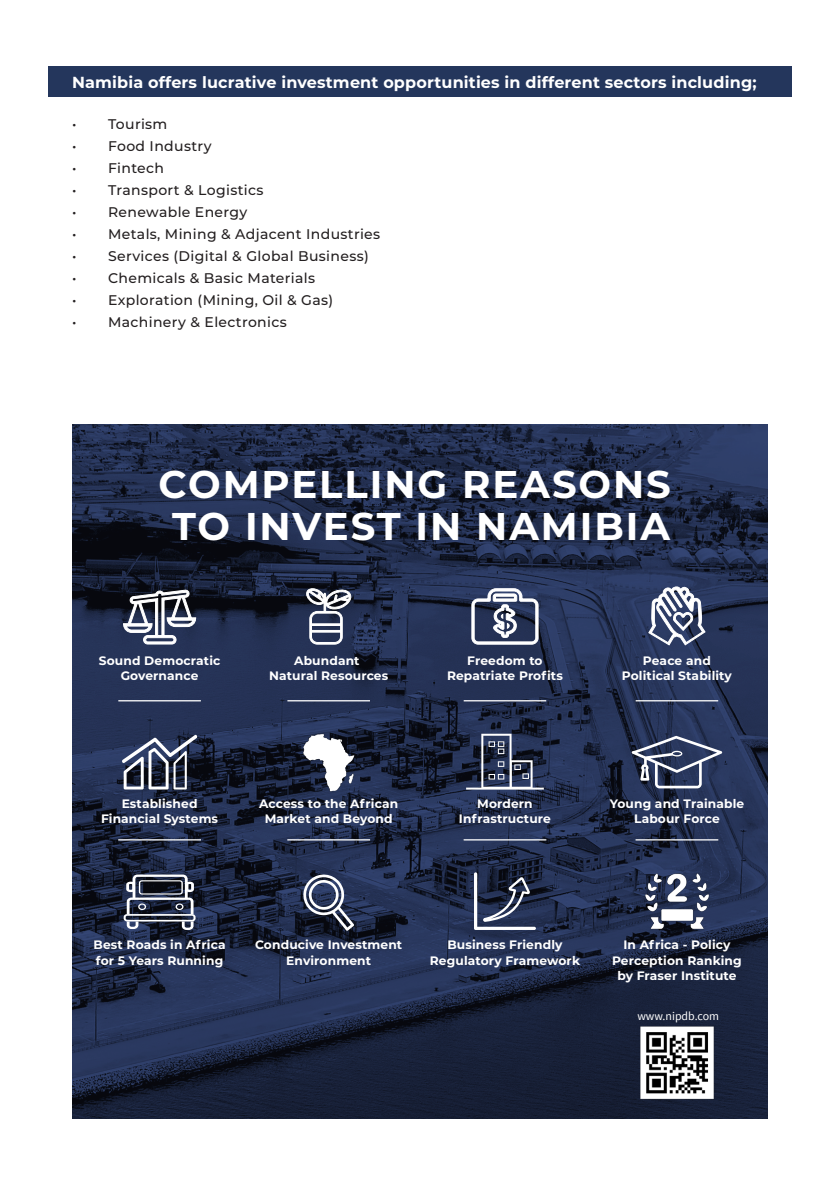
<style>
.page{position:relative;width:840px;height:1191px;background:#fff}
.page>*{position:absolute;margin:0;border:0;box-sizing:border-box;transform-origin:0 0}
.t1{font:700 38.6px/41.8px "Montserrat";letter-spacing:.05em;color:#fff;text-align:center}
.Paragraph_Style_1{font:700 16px "Montserrat";letter-spacing:.01em;color:#fff}
.t2{font:500 14px "Montserrat";letter-spacing:.025em;color:#231f20}
.t3{font:700 12.2px/15.4px "Montserrat";letter-spacing:.01em;color:#fff;text-align:center}
.t4{font:12px "Source Sans Pro";color:#fff}
</style>
<div class="page">
<div style="left:48px;top:66px;width:743px;height:31px;background:#24365c"></div>
<img style="left:72px;top:424px;width:695px;height:695px">
<hr style="left:463px;top:839px;width:83px;height:1px;background:#fff">
<hr style="left:118px;top:700px;width:83px;height:1px;background:#fff">
<hr style="left:118px;top:839px;width:83px;height:1px;background:#fff">
<hr style="left:287px;top:700px;width:83px;height:1px;background:#fff">
<hr style="left:287px;top:839px;width:83px;height:1px;background:#fff">
<hr style="left:463px;top:700px;width:83px;height:1px;background:#fff">
<hr style="left:635px;top:700px;width:82px;height:1px;background:#fff">
<hr style="left:635px;top:839px;width:83px;height:1px;background:#fff">
<img style="left:631px;top:1018px;width:91px;height:89px">
<svg style="left:305px;top:588px;width:47px;height:56px"></svg>
<svg style="left:471px;top:588px;width:67px;height:56px"></svg>
<svg style="left:648px;top:586px;width:56px;height:59px"></svg>
<svg style="left:121px;top:734px;width:77px;height:55px"></svg>
<img style="left:294px;top:729px;width:68px;height:67px">
<svg style="left:466px;top:733px;width:77px;height:56px;background:#414a62"></svg>
<svg style="left:631px;top:736px;width:90px;height:52px;background:#4f5a76"></svg>
<svg style="left:124px;top:874px;width:71px;height:56px;background:#545a69"></svg>
<svg style="left:303px;top:872px;width:51px;height:58px"></svg>
<svg style="left:473px;top:872px;width:62px;height:58px"></svg>
<img style="left:639px;top:864px;width:75px;height:75px">
<svg style="left:123px;top:590px;width:73px;height:54px"></svg>
<p class="Paragraph_Style_1" style="left:72px;top:70px;width:685px">Namibia offers lucrative investment opportunities in different sectors including;</p>
<p class="t2" style="left:72px;top:114px;width:97px">• Tourism</p>
<p class="t2" style="left:72px;top:136px;width:141px">• Food Industry</p>
<p class="t2" style="left:72px;top:158px;width:93px">• Fintech</p>
<p class="t2" style="left:72px;top:180px;width:193px">• Transport &amp; Logistics</p>
<p class="t2" style="left:72px;top:202px;width:177px">• Renewable Energy</p>
<p class="t2" style="left:72px;top:224px;width:309px">• Metals, Mining &amp; Adjacent Industries</p>
<p class="t2" style="left:72px;top:246px;width:298px">• Services (Digital &amp; Global Business)</p>
<p class="t2" style="left:72px;top:268px;width:244px">• Chemicals &amp; Basic Materials</p>
<p class="t2" style="left:72px;top:290px;width:262px">• Exploration (Mining, Oil &amp; Gas)</p>
<p class="t2" style="left:72px;top:312px;width:216px">• Machinery &amp; Electronics</p>
<h1 class="t1" style="left:158px;top:461px;width:513px">COMPELLING REASONS<br>TO INVEST IN NAMIBIA</h1>
<p class="t3" style="left:99px;top:652px;width:123px">Sound Democratic<br>Governance</p>
<p class="t3" style="left:269px;top:652px;width:121px">Abundant<br>Natural Resources</p>
<p class="t3" style="left:447px;top:652px;width:117px">Freedom to<br>Repatriate Profits</p>
<p class="t3" style="left:621px;top:652px;width:111px">Peace and<br>Political Stability</p>
<p class="t3" style="left:101px;top:795px;width:118px">Established<br>Financial Systems</p>
<p class="t3" style="left:259px;top:795px;width:140px">Access to the African<br>Market and Beyond</p>
<p class="t3" style="left:458px;top:795px;width:93px">Mordern<br>Infrastructure</p>
<p class="t3" style="left:609px;top:795px;width:136px">Young and Trainable<br>Labour Force</p>
<p class="t3" style="left:93px;top:936px;width:133px;text-align:left">Best Roads in Africa for 5 Years Running</p>
<p class="t3" style="left:255px;top:936px;width:149px">Conducive Investment<br>Environment</p>
<p class="t3" style="left:429px;top:936px;width:152px">Business Friendly<br>Regulatory Framework</p>
<p class="t3" style="left:611px;top:936px;width:131px">In Africa - Policy<br>Perception Ranking by Fraser Institute</p>
<p class="t4" style="left:637px;top:1008px;width:83px">www.nipdb.com</p>
</div>
